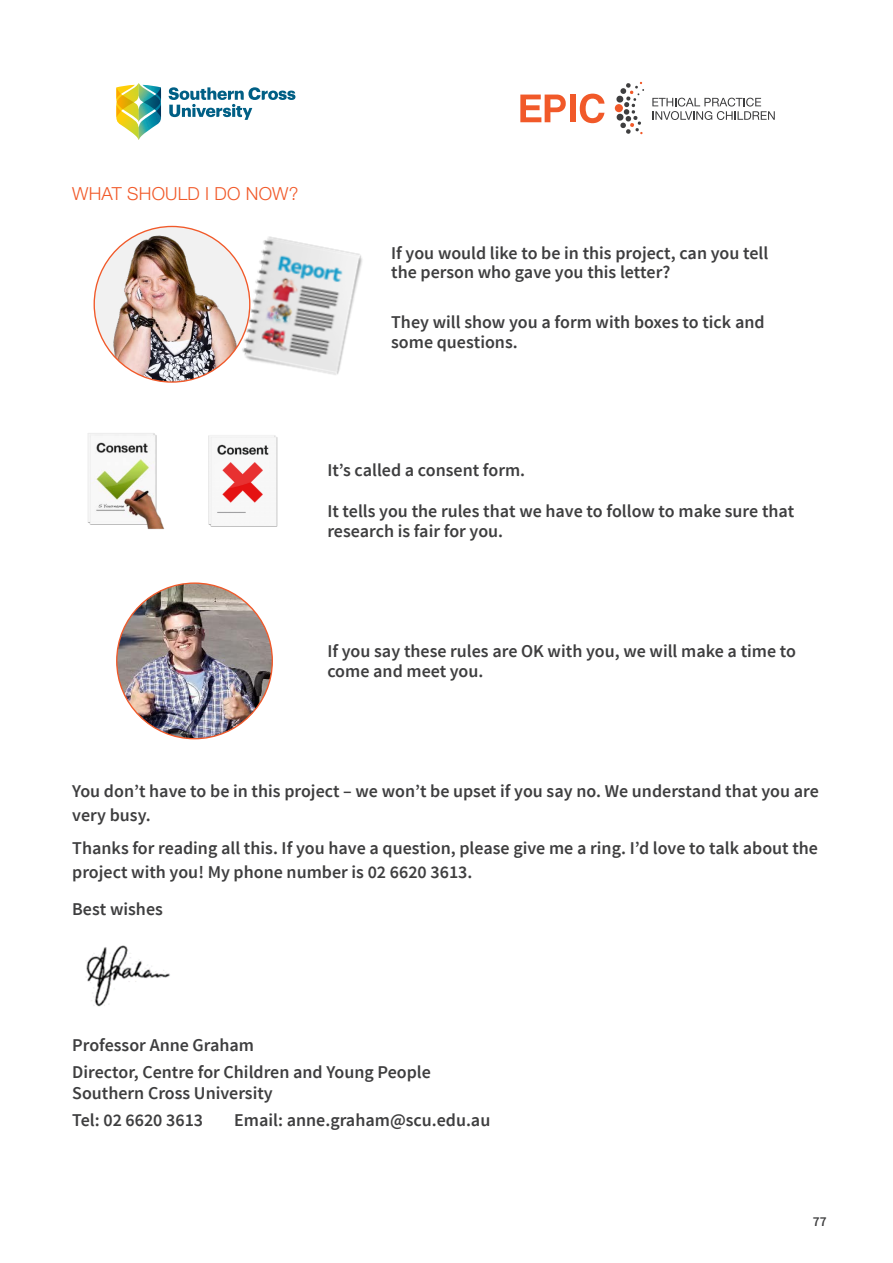
<style>
.page{position:relative;width:893px;height:1263px;background:#fff}
.page>*{position:absolute;margin:0;border:0;box-sizing:border-box;transform-origin:0 0}
.t1{font:600 18px/20px "Source Sans Pro";color:#3e3e3f}
.t2{font:300 18px "Helvetica Neue LT Std";letter-spacing:.01em;color:#f15929}
.t3{font:600 13.5px "Source Sans Pro";color:#3e3e3f}
</style>
<div class="page">
<svg style="left:169px;top:87px;width:126px;height:33px"></svg>
<svg style="left:116px;top:83px;width:45px;height:57px"></svg>
<svg style="left:652px;top:98px;width:123px;height:22px"></svg>
<svg style="left:520px;top:95px;width:46px;height:27px"></svg>
<div style="left:570px;top:95px;width:6px;height:27px;background:#f15929"></div>
<svg style="left:580px;top:94px;width:24px;height:29px"></svg>
<svg style="left:616px;top:82px;width:28px;height:52px"></svg>
<img style="left:208px;top:435px;width:70px;height:92px">
<img style="left:88px;top:433px;width:77px;height:97px">
<svg style="left:94px;top:226px;width:156px;height:156px"></svg>
<img style="left:100px;top:235px;width:128px;height:147px">
<img style="left:228px;top:236px;width:134px;height:139px">
<img style="left:117px;top:583px;width:155px;height:156px;border-radius:78px">
<img style="left:86px;top:945px;width:84px;height:62px">
<p class="t2" style="left:72px;top:183px;width:228px">WHAT SHOULD I DO NOW?</p>
<p class="t1" style="left:391px;top:243px;width:379px">If you would like to be in this project, can you tell the person who gave you this letter?</p>
<p class="t1" style="left:391px;top:313px;width:375px">They will show you a form with boxes to tick and some questions.</p>
<p class="t1" style="left:327px;top:460px;width:199px">It’s called a consent form.</p>
<p class="t1" style="left:327px;top:501px;width:468px">It tells you the rules that we have to follow to make sure that research is fair for you.</p>
<p class="t1" style="left:327px;top:642px;width:470px">If you say these rules are OK with you, we will make a time to come and meet you.</p>
<p class="t1" style="left:72px;top:780px;width:748px;line-height:24px">You don’t have to be in this project – we won’t be upset if you say no. We understand that you are very busy.</p>
<p class="t1" style="left:72px;top:837px;width:747px;line-height:24px">Thanks for reading all this. If you have a question, please give me a ring. I’d love to talk about the project with you! My phone number is 02 6620 3613.</p>
<p class="t1" style="left:72px;top:899px;width:92px">Best wishes</p>
<p class="t1" style="left:72px;top:1035px;width:183px">Professor Anne Graham</p>
<p class="t1" style="left:72px;top:1062px;width:360px">Director, Centre for Children and Young People</p>
<p class="t1" style="left:72px;top:1083px;width:202px">Southern Cross University</p>
<p class="t1" style="left:72px;top:1110px;width:132px">Tel: 02 6620 3613</p>
<p class="t1" style="left:234px;top:1110px;width:258px">Email: anne.graham@scu.edu.au</p>
<p class="t3" style="left:813px;top:1212px;width:15px">77</p>
</div>
